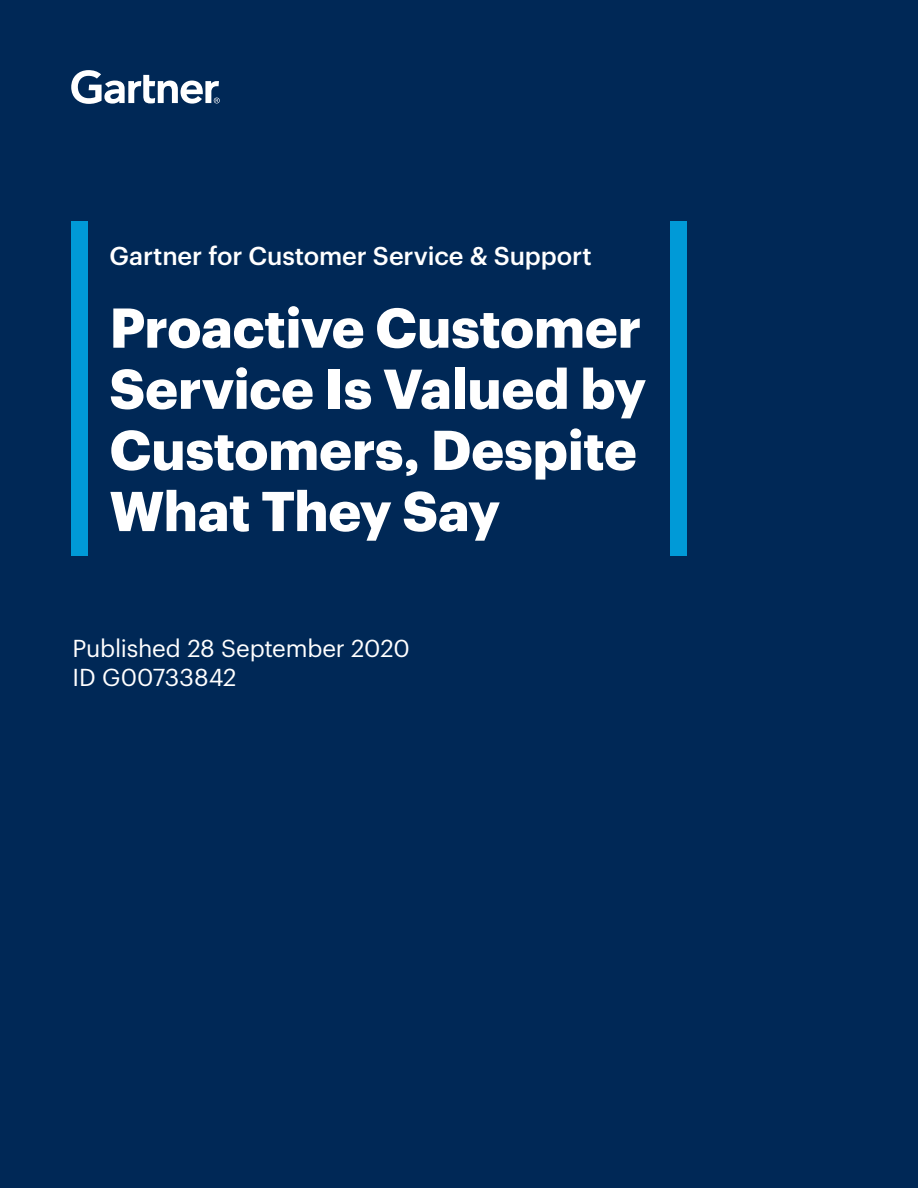
<style>
.page{position:relative;width:918px;height:1188px;background:#002856}
.page>*{position:absolute;margin:0;border:0;box-sizing:border-box;transform-origin:0 0}
.t1{font:700 54.75px/61.2px "Graphik";letter-spacing:-.005em;color:#fff}
.t2{font:500 25.35px "Graphik";letter-spacing:-.005em;color:#fff}
.t3{font:24px/28.8px "Graphik";letter-spacing:-.005em;color:#fff}
</style>
<div class="page">
<div style="left:670px;top:222px;width:17px;height:334px;background:#009ad7"></div>
<div style="left:71px;top:222px;width:17px;height:334px;background:#009ad7"></div>
<svg style="left:71px;top:70px;width:149px;height:34px"></svg>
<p class="t2" style="left:110px;top:237px;width:484px">Gartner for Customer Service &amp; Support</p>
<p class="t1" style="left:110px;top:292px;width:538px">Proactive Customer<br>Service Is Valued by<br>Customers, Despite<br>What They Say</p>
<p class="t3" style="left:73px;top:632px;width:339px">Published 28 September 2020<br>ID G00733842</p>
</div>
